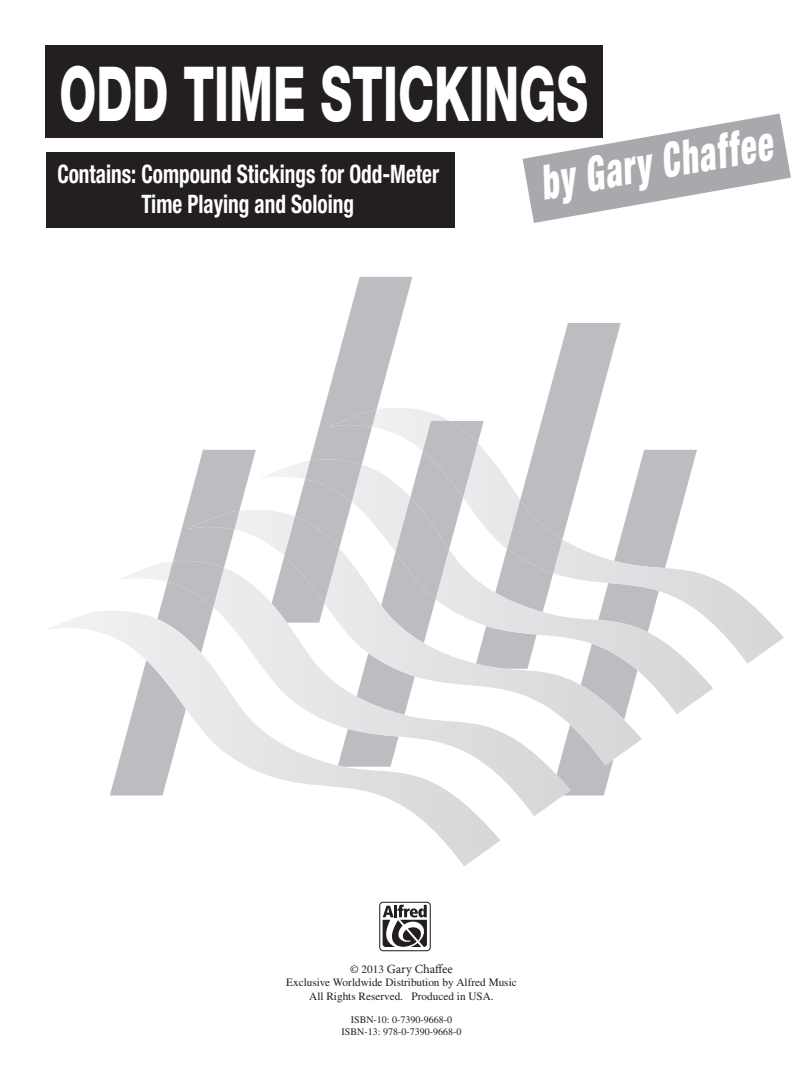
<style>
.page{position:relative;width:810px;height:1080px;background:#fff}
.page>*{position:absolute;margin:0;border:0;box-sizing:border-box;transform-origin:0 0}
.t1{font:800 76px "Helvetica Neue";color:#fff;scale:.63 1}
.t2{font:italic 900 condensed 48px "Helvetica Neue";color:#fff;scale:.69 1}
.t3{font:700 condensed 25.5px/30px "Helvetica Neue";color:#fff;text-align:center;scale:.83 1}
.t4{font:12.5px "Minion Pro";color:#231f20}
.t5{font:11.25px/13.5px "Times";color:#231f20;text-align:center}
.t6{font:10px/12px "Times";color:#231f20;text-align:center}
.s1{font-family:"Times";font-size:11.25px}
</style>
<div class="page">
<svg style="left:557px;top:664px;width:140px;height:132px"></svg>
<svg style="left:586px;top:449px;width:198px;height:215px"></svg>
<svg style="left:537px;top:323px;width:84px;height:289px;fill:#bcbdc0"></svg>
<svg style="left:537px;top:461px;width:62px;height:185px"></svg>
<svg style="left:537px;top:510px;width:36px;height:218px"></svg>
<svg style="left:49px;top:277px;width:488px;height:519px"></svg>
<div style="left:379px;top:902px;width:52px;height:49px;border:1px solid #231f20;border-radius:3px"></div>
<svg style="left:383px;top:905px;width:44px;height:42px"></svg>
<div style="left:45px;top:45px;width:558px;height:92px;background:#231f20"></div>
<div style="left:46px;top:152px;width:409px;height:76px;background:#231f20"></div>
<svg style="left:523px;top:114px;width:268px;height:109px"></svg>
<h1 class="t1" style="left:59px;top:49px;width:841px">ODD TIME STICKINGS</h1>
<h3 class="t3" style="left:57px;top:159px;width:461px">Contains: Compound Stickings for Odd-Meter<br>Time Playing and Soloing</h3>
<h2 class="t2" style="left:535px;top:154px;width:341px;rotate:-10deg">by Gary Chaffee</h2>
<p class="t4" style="left:350px;top:960px;width:104px"><span class="s1">© 2013</span> Gary Chaffee</p>
<p class="t5" style="left:286px;top:976px;width:232px">Exclusive Worldwide Distribution by Alfred Music<br>All Rights Reserved. Produced in USA.</p>
<p class="t6" style="left:342px;top:1014px;width:121px">ISBN-10: 0-7390-9668-0<br>ISBN-13: 978-0-7390-9668-0</p>
</div>
